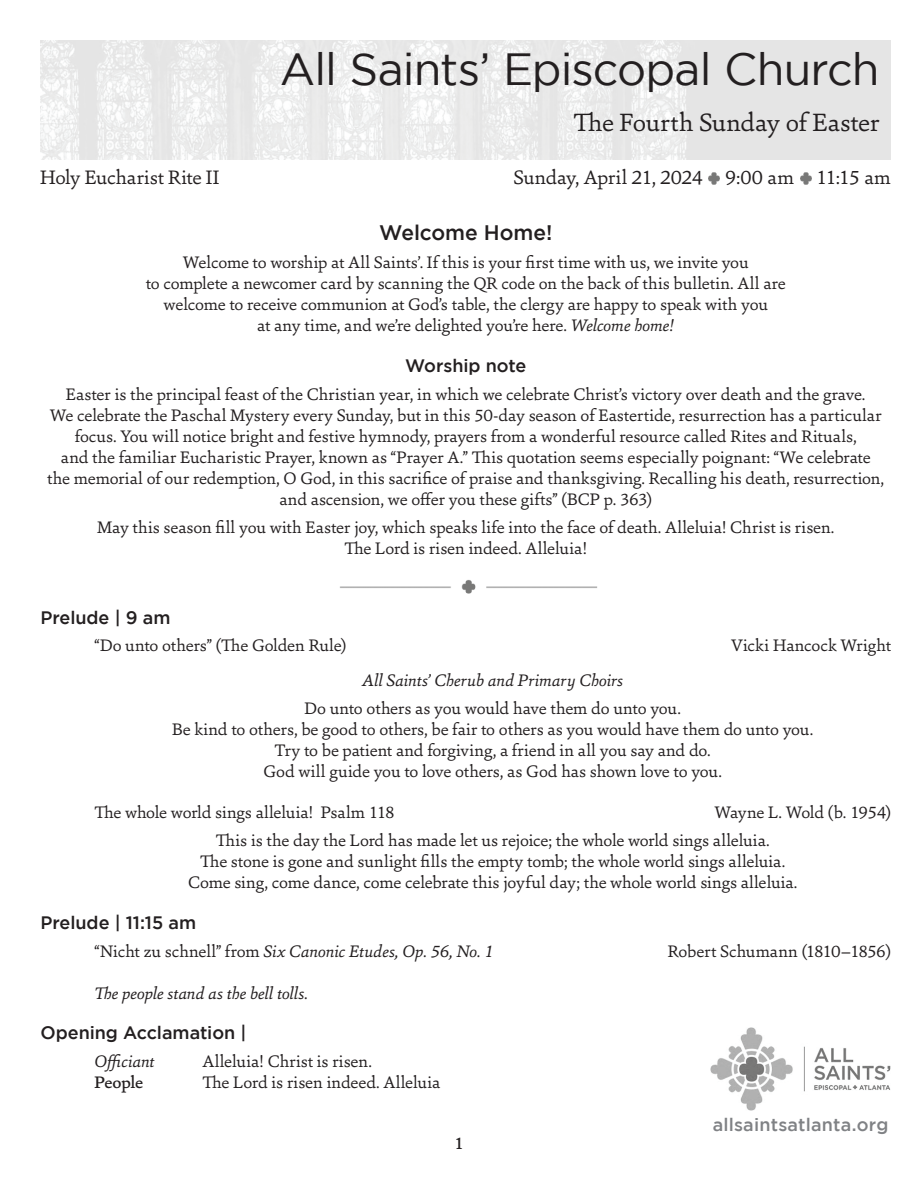
<style>
.page{position:relative;width:918px;height:1188px;background:#fff}
.page>*{position:absolute;margin:0;border:0;box-sizing:border-box;transform-origin:0 0}
.t1{font:45px "Gotham";letter-spacing:-.02em;color:#231f20}
.t2{font:27px "Sina";color:#231f20}
.t3{font:21px "Sina";letter-spacing:-.01em;color:#231f20}
.t4{font:500 21px "Gotham";letter-spacing:-.005em;color:#231f20}
.t5{font:18px/21px "Sina";letter-spacing:-.005em;color:#231f20;text-align:center}
.t6{font:italic 18px "Sina";letter-spacing:-.01em;color:#231f20}
.t7{font:500 18px "Gotham";letter-spacing:-.005em;color:#231f20}
.t8{font:500 18px "Gotham";letter-spacing:.01em;color:#808285}
.t9{font:500 18px "Sina";letter-spacing:-.02em;color:#231f20}
.s1{font-style:italic}
.s2{font-style:normal}
</style>
<div class="page">
<img style="left:710px;top:1027px;width:181px;height:84px">
<svg style="left:800px;top:173px;width:11px;height:11px"></svg>
<img style="left:40px;top:40px;width:851px;height:120px">
<svg style="left:708px;top:173px;width:11px;height:11px"></svg>
<img style="left:340px;top:580px;width:258px;height:14px">
<p class="t3" style="left:40px;top:164px;width:181px">Holy Eucharist Rite II</p>
<h1 class="t1" style="left:280px;top:45px;width:601px">All Saints’ Episcopal Church</h1>
<h2 class="t2" style="left:574px;top:105px;width:308px">The Fourth Sunday of Easter</h2>
<p class="t3" style="left:513px;top:164px;width:379px">Sunday, April 21, 2024 9:00 am 11:15 am</p>
<p class="t4" style="left:379px;top:221px;width:175px">Welcome Home!</p>
<p class="t5" style="left:146px;top:251px;width:642px">Welcome to worship at All Saints’. If this is your first time with us, we invite you<br>to complete a newcomer card by scanning the QR code on the back of this bulletin. All are welcome to receive communion at God’s table, the clergy are happy to speak with you<br>at any time, and we’re delighted you’re here. <span class="s1">Welcome home!</span></p>
<p class="t7" style="left:405px;top:355px;width:123px">Worship note</p>
<p class="t5" style="left:47px;top:383px;width:839px">Easter is the principal feast of the Christian year, in which we celebrate Christ’s victory over death and the grave.<br>We celebrate the Paschal Mystery every Sunday, but in this 50-day season of Eastertide, resurrection has a particular focus. You will notice bright and festive hymnody, prayers from a wonderful resource called Rites and Rituals,<br>and the familiar Eucharistic Prayer, known as “Prayer A.” This quotation seems especially poignant: “We celebrate<br>the memorial of our redemption, O God, in this sacrifice of praise and thanksgiving. Recalling his death, resurrection, and ascension, we offer you these gifts” (BCP p. 363)</p>
<p class="t5" style="left:97px;top:516px;width:739px">May this season fill you with Easter joy, which speaks life into the face of death. Alleluia! Christ is risen.<br>The Lord is risen indeed. Alleluia!</p>
<p class="t7" style="left:40px;top:607px;width:132px">Prelude | 9 am</p>
<p class="t5" style="left:94px;top:634px;width:253px">“Do unto others” (The Golden Rule)</p>
<p class="t5" style="left:731px;top:634px;width:161px">Vicki Hancock Wright</p>
<p class="t6" style="left:362px;top:668px;width:262px">All Saints’ Cherub and Primary Choirs</p>
<p class="t5" style="left:172px;top:697px;width:643px">Do unto others as you would have them do unto you.<br>Be kind to others, be good to others, be fair to others as you would have them do unto you.<br>Try to be patient and forgiving, a friend in all you say and do.<br>God will guide you to love others, as God has shown love to you.</p>
<p class="t5" style="left:94px;top:801px;width:302px">The whole world sings alleluia! Psalm 118</p>
<p class="t5" style="left:216px;top:798px;width:677px;line-height:27.8px;text-align:left;text-indent:499px">Wayne L. Wold (b. 1954)<br>This is the day the Lord has made let us rejoice; the whole world sings alleluia.</p>
<p class="t5" style="left:188px;top:850px;width:611px">The stone is gone and sunlight fills the empty tomb; the whole world sings alleluia.<br>Come sing, come dance, come celebrate this joyful day; the whole world sings alleluia.</p>
<p class="t7" style="left:40px;top:912px;width:157px">Prelude | 11:15 am</p>
<p class="t6" style="left:94px;top:939px;width:401px"><span class="s2">“Nicht zu schnell” from</span> Six Canonic Etudes, Op. 56, No. 1</p>
<p class="t5" style="left:668px;top:940px;width:225px">Robert Schumann (1810–1856)</p>
<p class="t6" style="left:94px;top:981px;width:215px">The people stand as the bell tolls.</p>
<p class="t7" style="left:40px;top:1023px;width:207px">Opening Acclamation |</p>
<p class="t6" style="left:94px;top:1049px;width:62px">Officiant</p>
<p class="t5" style="left:202px;top:1050px;width:171px">Alleluia! Christ is risen.</p>
<p class="t9" style="left:94px;top:1070px;width:50px">People</p>
<p class="t5" style="left:202px;top:1071px;width:239px">The Lord is risen indeed. Alleluia</p>
<p class="t9" style="left:454px;top:1132px;width:11px">1</p>
<p class="t8" style="left:713px;top:1115px;width:177px">allsaintsatlanta.org</p>
</div>
